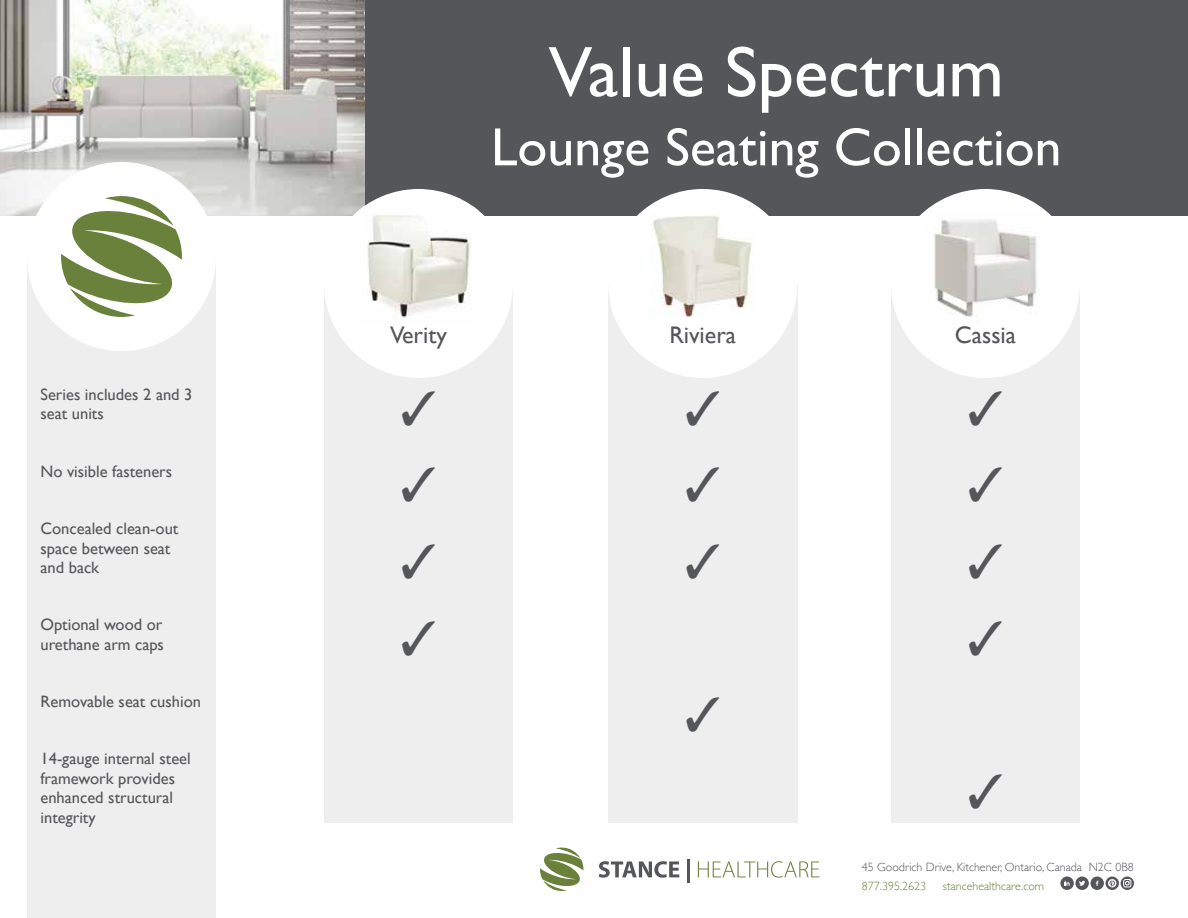
<style>
.page{position:relative;width:1188px;height:918px;background:#fff}
.page>*{position:absolute;margin:0;border:0;box-sizing:border-box;transform-origin:0 0}
.t1{font:72px "Gill Sans";color:#fff}
.t2{font:54px "Gill Sans";color:#fff}
.t3{font:24px "Gill Sans";color:#55565a}
.t4{font:16.5px/19.5px "Gill Sans";color:#55565a}
.t5{font:300 12px "Gill Sans";color:#55565a}
.t6{font:300 12px "Gill Sans";color:#6a813b}
</style>
<div class="page">
<div style="left:27px;top:256px;width:189px;height:662px;background:#eee"></div>
<div style="left:364px;top:0;width:824px;height:216px;background:#55565a"></div>
<img style="left:0;top:0;width:364px;height:216px">
<div style="left:27px;top:162px;width:189px;height:189px;background:#fff;border-radius:50%"></div>
<svg style="left:61px;top:196px;width:121px;height:121px"></svg>
<div style="left:324px;top:284px;width:189px;height:540px;background:#eee"></div>
<div style="left:891px;top:284px;width:189px;height:540px;background:#eee"></div>
<div style="left:608px;top:284px;width:189px;height:540px;background:#eee"></div>
<div style="left:324px;top:189px;width:189px;height:189px;background:#fff;border-radius:50%"></div>
<img style="left:359px;top:206px;width:119px;height:112px">
<div style="left:608px;top:189px;width:189px;height:189px;background:#fff;border-radius:50%"></div>
<img style="left:653px;top:213px;width:101px;height:104px">
<div style="left:891px;top:189px;width:189px;height:189px;background:#fff;border-radius:50%"></div>
<img style="left:933px;top:219px;width:104px;height:98px">
<svg style="left:599px;top:861px;width:80px;height:17px"></svg>
<hr style="left:687px;top:860px;width:2px;height:23px;background:#55565a">
<svg style="left:540px;top:848px;width:43px;height:43px"></svg>
<svg style="left:698px;top:861px;width:121px;height:17px"></svg>
<div style="left:1075px;top:877px;width:14px;height:13px;background:#55565a;border-radius:50%"></div>
<svg style="left:1106px;top:877px;width:13px;height:13px"></svg>
<svg style="left:1090px;top:877px;width:14px;height:13px"></svg>
<svg style="left:1079px;top:881px;width:6px;height:5px"></svg>
<svg style="left:1060px;top:877px;width:14px;height:13px"></svg>
<svg style="left:1065px;top:881px;width:5px;height:5px"></svg>
<svg style="left:1108px;top:879px;width:8px;height:8px"></svg>
<svg style="left:1121px;top:877px;width:13px;height:13px"></svg>
<div style="left:1123px;top:879px;width:8px;height:8px;border:1px solid #fff;border-radius:2px"></div>
<svg style="left:1125px;top:881px;width:5px;height:5px"></svg>
<p class="t4" style="left:40px;top:384px;width:154px">Series includes 2 and 3 seat units</p>
<p class="t4" style="left:40px;top:461px;width:133px">No visible fasteners</p>
<p class="t4" style="left:40px;top:519px;width:139px">Concealed clean-out space between seat and back</p>
<p class="t4" style="left:40px;top:615px;width:125px">Optional wood or urethane arm caps</p>
<p class="t4" style="left:40px;top:692px;width:162px">Removable seat cushion</p>
<p class="t4" style="left:40px;top:749px;width:152px">14-gauge internal steel framework provides enhanced structural integrity</p>
<h1 class="t1" style="left:549px;top:30px;width:457px">Value Spectrum</h1>
<h2 class="t2" style="left:491px;top:115px;width:572px">Lounge Seating Collection</h2>
<h3 class="t3" style="left:390px;top:321px;width:58px">Verity</h3>
<h3 class="t3" style="left:669px;top:321px;width:68px">Riviera</h3>
<h3 class="t3" style="left:955px;top:321px;width:63px">Cassia</h3>
<p class="t5" style="left:862px;top:857px;width:273px">45 Goodrich Drive, Kitchener, Ontario, Canada N2C 0B8</p>
<p class="t6" style="left:862px;top:877px;width:66px">877.395.2623</p>
<p class="t6" style="left:943px;top:877px;width:103px">stancehealthcare.com</p>
</div>
